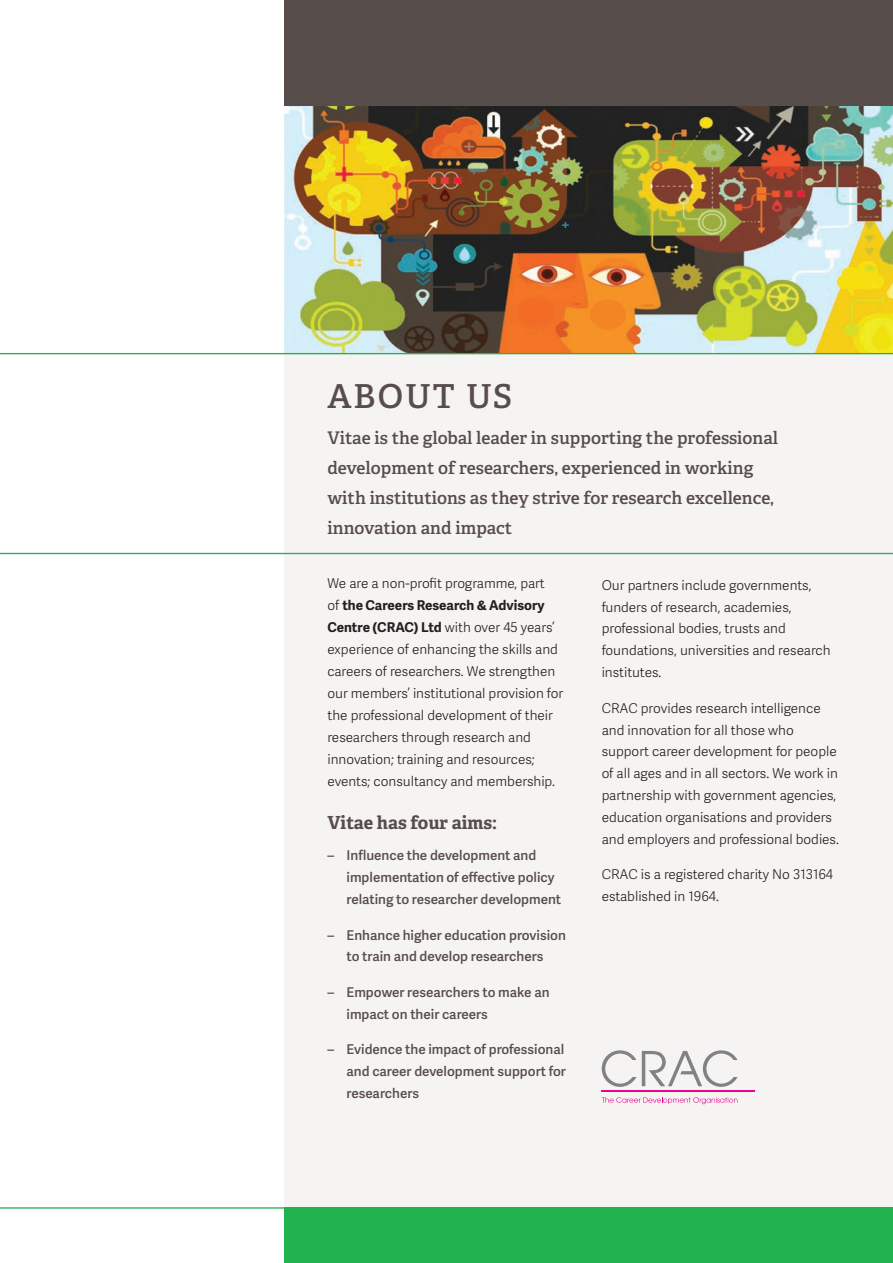
<style>
.page{position:relative;width:893px;height:1263px;background:#fff}
.page>*{position:absolute;margin:0;border:0;box-sizing:border-box;transform-origin:0 0}
.t1{font:600 33px "Adelle";letter-spacing:.06em;color:#574d4a}
.t2{font:700 18px "Adelle";color:#574d4a}
.t3{font:600 17.4px "Adelle";color:#574d4a}
.t4{font:300 13.5px/21.9px "Adelle Sans";color:#231f20}
.t5{font:600 13.5px "Adelle Sans";color:#574d4a}
.s1{font-weight:700}
</style>
<div class="page">
<div style="left:285px;top:353px;width:608px;height:855px;background:#f6f3f3"></div>
<div style="left:285px;top:0;width:608px;height:106px;background:#574d4a"></div>
<img style="left:285px;top:106px;width:608px;height:247px">
<div style="left:285px;top:1208px;width:608px;height:55px;background:#22b24e"></div>
<hr style="left:602px;top:1091px;width:153px;height:1px;background:#ed028c">
<svg style="left:602px;top:1097px;width:135px;height:7px"></svg>
<svg style="left:602px;top:1050px;width:34px;height:37px"></svg>
<svg style="left:642px;top:1050px;width:96px;height:37px"></svg>
<hr style="left:0;top:1207px;width:893px;height:1px;background:#22b24e">
<hr style="left:0;top:353px;width:893px;height:1px;background:#22b24e">
<hr style="left:0;top:553px;width:893px;height:1px;background:#22b24e">
<p class="t1" style="left:327px;top:375px;width:186px">ABOUT US</p>
<p class="t3" style="left:327px;top:427px;width:452px">Vitae is the global leader in supporting the professional</p>
<p class="t3" style="left:327px;top:457px;width:428px">development of researchers, experienced in working</p>
<p class="t3" style="left:327px;top:487px;width:448px">with institutions as they strive for research excellence,</p>
<p class="t3" style="left:327px;top:517px;width:186px">innovation and impact</p>
<p class="t4" style="left:327px;top:572px;width:237px">We are a non-profit programme, part<br>of <span class="s1">the Careers Research &amp; Advisory Centre (CRAC) Ltd</span> with over 45 years’ experience of enhancing the skills and careers of researchers. We strengthen our members’ institutional provision for the professional development of their researchers through research and</p>
<p class="t4" style="left:327px;top:747px;width:229px">innovation; training and resources; events; consultancy and membership.</p>
<p class="t2" style="left:327px;top:811px;width:171px">Vitae has four aims:</p>
<p class="t5" style="left:327px;top:846px;width:210px">– Influence the development and</p>
<p class="t5" style="left:347px;top:868px;width:210px">implementation of effective policy</p>
<p class="t5" style="left:347px;top:889px;width:216px">relating to researcher development</p>
<p class="t5" style="left:327px;top:925px;width:240px">– Enhance higher education provision</p>
<p class="t5" style="left:347px;top:947px;width:198px">to train and develop researchers</p>
<p class="t5" style="left:327px;top:982px;width:224px">– Empower researchers to make an</p>
<p class="t5" style="left:347px;top:1004px;width:143px">impact on their careers</p>
<p class="t5" style="left:327px;top:1039px;width:238px">– Evidence the impact of professional</p>
<p class="t5" style="left:347px;top:1061px;width:221px">and career development support for</p>
<p class="t5" style="left:347px;top:1083px;width:74px">researchers</p>
<p class="t4" style="left:602px;top:573px;width:211px">Our partners include governments, funders of research, academies,</p>
<p class="t4" style="left:602px;top:617px;width:186px">professional bodies, trusts and</p>
<p class="t4" style="left:602px;top:639px;width:230px">foundations, universities and research institutes.</p>
<p class="t4" style="left:602px;top:696px;width:221px">CRAC provides research intelligence and innovation for all those who</p>
<p class="t4" style="left:602px;top:740px;width:239px">support career development for people of all ages and in all sectors. We work in partnership with government agencies, education organisations and providers and employers and professional bodies.</p>
<p class="t4" style="left:602px;top:863px;width:233px">CRAC is a registered charity No 313164 established in 1964.</p>
</div>
